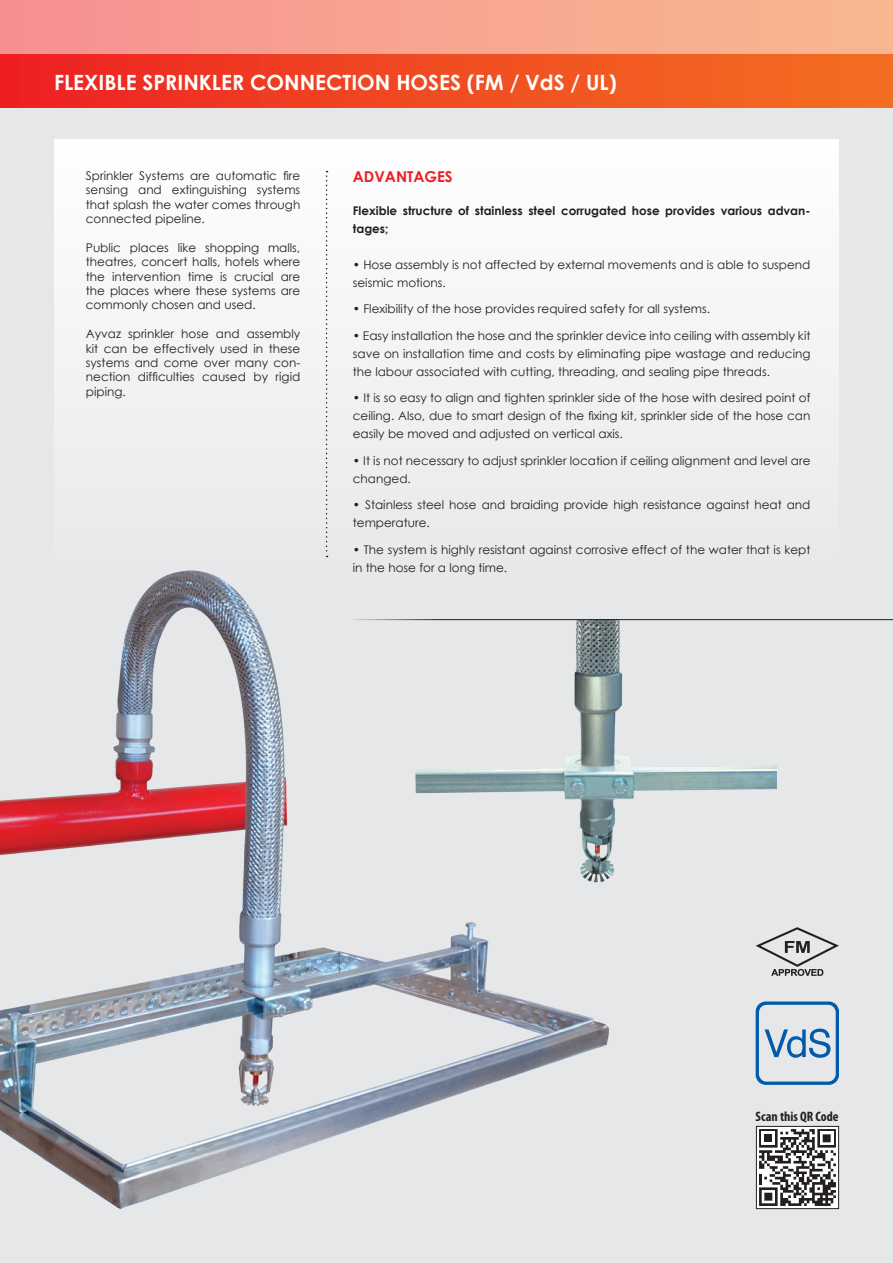
<style>
.page{position:relative;width:893px;height:1263px;background:#fff}
.page>*{position:absolute;margin:0;border:0;box-sizing:border-box;transform-origin:0 0}
.t1{font:700 21px "Century Gothic";color:#fff}
.t2{font:700 15px "Century Gothic";color:#ee1d23}
.t3{font:700 condensed 13.65px "Myriad Pro";color:#231f20}
.t4{font:12px/14.4px "Century Gothic";color:#231f20;text-align:justify}
.t5{font:700 12px/18px "Century Gothic";color:#231f20}
</style>
<div class="page">
<div style="left:0;top:107px;width:893px;height:1156px;background:#e6e7e9"></div>
<img style="left:611px;top:620px;width:166px;height:256px">
<img style="left:0;top:604px;width:611px;height:606px">
<svg style="left:54px;top:139px;width:785px;height:465px;fill:#f2f3f4"></svg>
<div style="left:0;top:54px;width:893px;height:53px;background:linear-gradient(to right,#ed2323,#f37121)"></div>
<div style="left:0;top:0;width:893px;height:54px;background:linear-gradient(to right,#f69191,#f9b890)"></div>
<svg style="left:326px;top:171px;width:2px;height:386px"></svg>
<hr style="left:353px;top:619px;width:540px;height:1px;background:#fff">
<div style="left:756px;top:1126px;width:83px;height:82px;background:#fff"></div>
<svg style="left:759px;top:1129px;width:77px;height:77px"></svg>
<div style="left:756px;top:1126px;width:83px;height:83px;border:1px solid #231f20"></div>
<svg style="left:756px;top:927px;width:83px;height:49px"></svg>
<svg style="left:756px;top:1001px;width:83px;height:84px"></svg>
<p class="t1" style="left:54px;top:66px;width:564px">FLEXIBLE SPRINKLER CONNECTION HOSES (FM / VdS / UL)</p>
<p class="t4" style="left:86px;top:168px;width:216px">Sprinkler Systems are automatic fire sensing and extinguishing systems that splash the water comes through connected pipeline.</p>
<p class="t4" style="left:86px;top:240px;width:216px">Public places like shopping malls, theatres, concert halls, hotels where the intervention time is crucial are the places where these systems are commonly chosen and used.</p>
<p class="t4" style="left:86px;top:327px;width:216px">Ayvaz sprinkler hose and assembly kit can be effectively used in these systems and come over many con&shy;nection difficulties caused by rigid piping.</p>
<p class="t2" style="left:353px;top:165px;width:101px">ADVANTAGES</p>
<p class="t5" style="left:353px;top:201px;width:459px">Flexible structure of stainless steel corrugated hose provides various advan&shy;tages;</p>
<p class="t4" style="left:353px;top:255px;width:459px;line-height:18px">• Hose assembly is not affected by external movements and is able to suspend seismic motions.</p>
<p class="t4" style="left:353px;top:301px;width:359px">• Flexibility of the hose provides required safety for all systems.</p>
<p class="t4" style="left:353px;top:326px;width:459px;line-height:18px">• Easy installation the hose and the sprinkler device into ceiling with assembly kit save on installation time and costs by eliminating pipe wastage and reducing the labour associated with cutting, threading, and sealing pipe threads.</p>
<p class="t4" style="left:353px;top:388px;width:459px;line-height:18px">• It is so easy to align and tighten sprinkler side of the hose with desired point of ceiling. Also, due to smart design of the fixing kit, sprinkler side of the hose can easily be moved and adjusted on vertical axis.</p>
<p class="t4" style="left:353px;top:451px;width:459px;line-height:18px">• It is not necessary to adjust sprinkler location if ceiling alignment and level are changed.</p>
<p class="t4" style="left:353px;top:495px;width:459px;line-height:18px">• Stainless steel hose and braiding provide high resistance against heat and temperature.</p>
<p class="t4" style="left:353px;top:540px;width:459px;line-height:18px">• The system is highly resistant against corrosive effect of the water that is kept in the hose for a long time.</p>
<p class="t3" style="left:756px;top:1107px;width:84px">Scan this QR Code</p>
</div>
